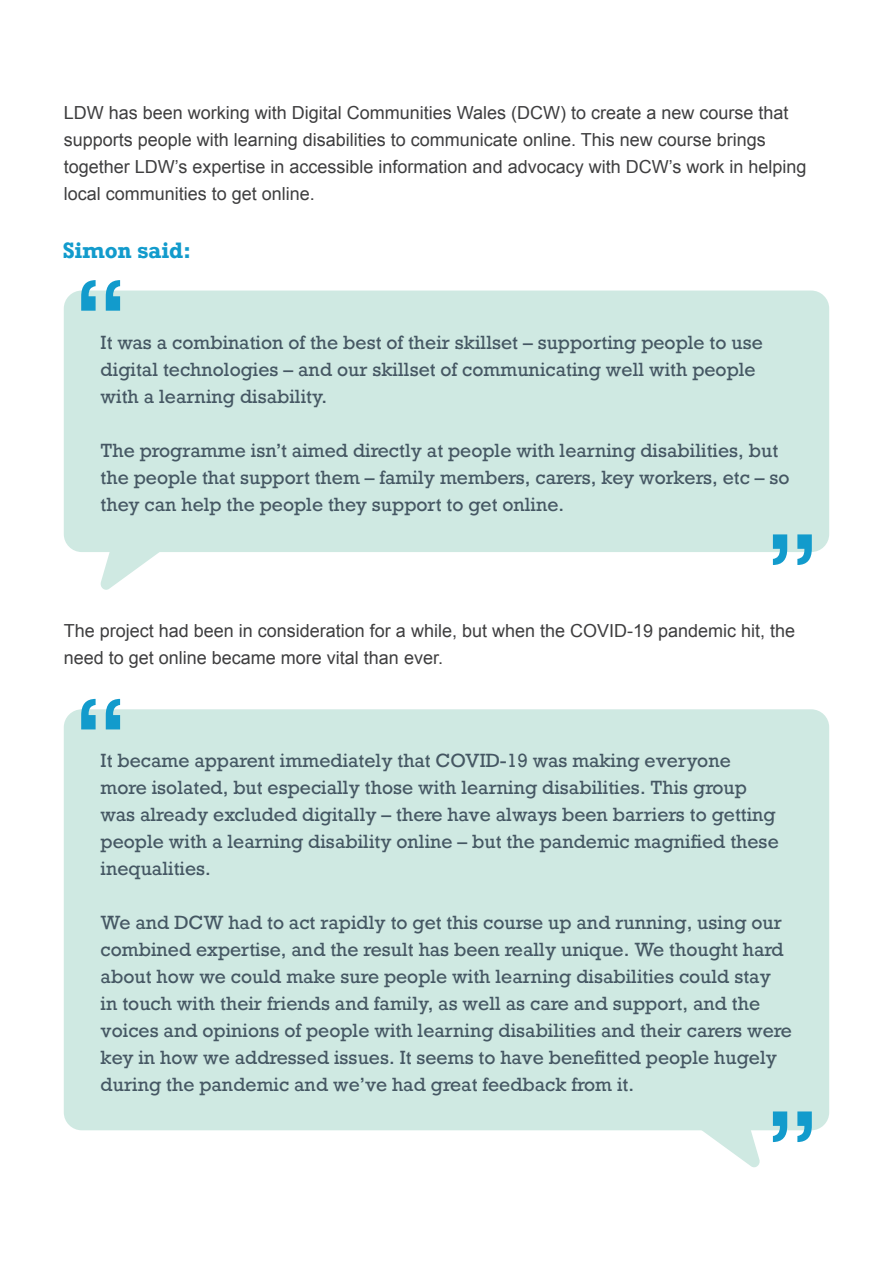
<style>
.page{position:relative;width:893px;height:1263px;background:#fff}
.page>*{position:absolute;margin:0;border:0;box-sizing:border-box;transform-origin:0 0}
.t1{font:700 21px "Rockwell";letter-spacing:-.015em;color:#129bcc}
.Speech_bubble_body{font:18px/27px "Rockwell";color:#455763}
.Body{font:18px/27px "Arial";color:#3e3e3f}
</style>
<div class="page">
<div style="left:64px;top:291px;width:765px;height:261px;background:#cfe9e2;border-radius:18px"></div>
<svg style="left:100px;top:552px;width:60px;height:38px"></svg>
<svg style="left:81px;top:280px;width:39px;height:31px"></svg>
<svg style="left:773px;top:534px;width:39px;height:31px"></svg>
<div style="left:64px;top:709px;width:765px;height:421px;background:#cfe9e2;border-radius:18px"></div>
<svg style="left:684px;top:1130px;width:77px;height:38px"></svg>
<svg style="left:81px;top:699px;width:39px;height:30px"></svg>
<svg style="left:773px;top:1111px;width:39px;height:31px"></svg>
<p class="Body" style="left:64px;top:99px;width:744px">LDW has been working with Digital Communities Wales (DCW) to create a new course that supports people with learning disabilities to communicate online. This new course brings together LDW’s expertise in accessible information and advocacy with DCW’s work in helping local communities to get online.</p>
<h2 class="t1" style="left:63px;top:237px;width:130px">Simon said:</h2>
<p class="Speech_bubble_body" style="left:101px;top:329px;width:664px">It was a combination of the best of their skillset – supporting people to use digital technologies – and our skillset of communicating well with people with a learning disability.</p>
<p class="Speech_bubble_body" style="left:101px;top:437px;width:690px">The programme isn’t aimed directly at people with learning disabilities, but the people that support them – family members, carers, key workers, etc – so they can help the people they support to get online.</p>
<p class="Body" style="left:64px;top:618px;width:733px">The project had been in consideration for a while, but when the COVID-19 pandemic hit, the need to get online became more vital than ever.</p>
<p class="Speech_bubble_body" style="left:101px;top:748px;width:680px">It became apparent immediately that COVID-19 was making everyone more isolated, but especially those with learning disabilities. This group was already excluded digitally – there have always been barriers to getting people with a learning disability online – but the pandemic magnified these inequalities.</p>
<p class="Speech_bubble_body" style="left:101px;top:910px;width:693px">We and DCW had to act rapidly to get this course up and running, using our combined expertise, and the result has been really unique. We thought hard about how we could make sure people with learning disabilities could stay in touch with their friends and family, as well as care and support, and the voices and opinions of people with learning disabilities and their carers were key in how we addressed issues. It seems to have benefitted people hugely during the pandemic and we’ve had great feedback from it.</p>
</div>
